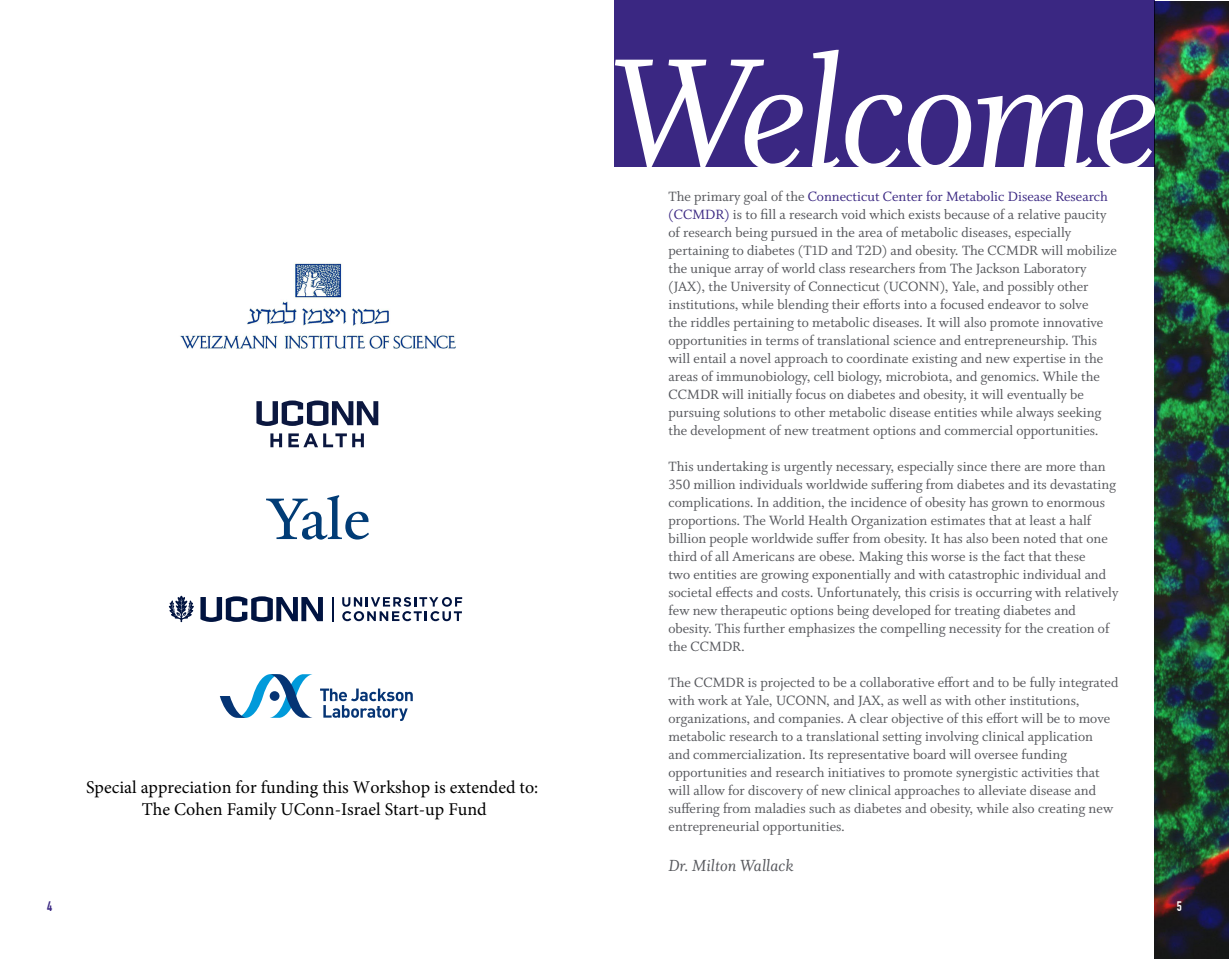
<style>
.page{position:relative;width:1229px;height:959px;background:#fff}
.page>*{position:absolute;margin:0;border:0;box-sizing:border-box;transform-origin:0 0}
.t1{font:175.5px "Whitman Italic LF";letter-spacing:-.025em;color:#fff}
.t2{font:18px/21.6px "Minion Pro";color:#000;text-align:center}
.t3{font:18px "Whitman Italic LF";color:#54555a}
.t4{font:15px/18px "Whitman Roman LF";color:#54555a}
.t5{font:700 13.5px "DIN Condensed";color:#3a2782}
.t6{font:700 13.5px "DIN Condensed";color:#fff}
.s1{color:#3a2782}
</style>
<div class="page">
<img style="left:1154px;top:2px;width:74px;height:956px">
<div style="left:614px;top:0;width:540px;height:166px;background:#3a2782"></div>
<svg style="left:270px;top:433px;width:12px;height:14px"></svg>
<svg style="left:288px;top:433px;width:76px;height:14px"></svg>
<svg style="left:256px;top:400px;width:122px;height:26px"></svg>
<svg style="left:168px;top:595px;width:295px;height:28px"></svg>
<svg style="left:266px;top:495px;width:103px;height:44px"></svg>
<svg style="left:320px;top:688px;width:93px;height:33px"></svg>
<svg style="left:220px;top:674px;width:92px;height:43px"></svg>
<div style="left:270px;top:691px;width:9px;height:9px;background:#053474;border-radius:50%"></div>
<img style="left:180px;top:263px;width:276px;height:86px">
<p class="t2" style="left:86px;top:777px;width:454px">Special appreciation for funding this Workshop is extended to:<br>The Cohen Family UConn-Israel Start-up Fund</p>
<p class="t1" style="left:610px;top:18px;width:551px">Welcome</p>
<p class="t4" style="left:668px;top:188px;width:450px">The primary goal of the <span class="s1">Connecticut Center for Metabolic Disease Research (CCMDR)</span> is to fill a research void which exists because of a relative paucity of research being pursued in the area of metabolic diseases, especially pertaining to diabetes (T1D and T2D) and obesity. The CCMDR will mobilize the unique array of world class researchers from The Jackson Laboratory (JAX), the University of Connecticut (UCONN), Yale, and possibly other institutions, while blending their efforts into a focused endeavor to solve<br>the riddles pertaining to metabolic diseases. It will also promote innovative opportunities in terms of translational science and entrepreneurship. This will entail a novel approach to coordinate existing and new expertise in the areas of immunobiology, cell biology, microbiota, and genomics. While the CCMDR will initially focus on diabetes and obesity, it will eventually be pursuing solutions to other metabolic disease entities while always seeking the development of new treatment options and commercial opportunities.</p>
<p class="t4" style="left:668px;top:458px;width:451px">This undertaking is urgently necessary, especially since there are more than 350 million individuals worldwide suffering from diabetes and its devastating complications. In addition, the incidence of obesity has grown to enormous proportions. The World Health Organization estimates that at least a half billion people worldwide suffer from obesity. It has also been noted that one third of all Americans are obese. Making this worse is the fact that these<br>two entities are growing exponentially and with catastrophic individual and societal effects and costs. Unfortunately, this crisis is occurring with relatively few new therapeutic options being developed for treating diabetes and obesity. This further emphasizes the compelling necessity for the creation of the CCMDR.</p>
<p class="t4" style="left:668px;top:674px;width:451px">The CCMDR is projected to be a collaborative effort and to be fully integrated with work at Yale, UCONN, and JAX, as well as with other institutions, organizations, and companies. A clear objective of this effort will be to move metabolic research to a translational setting involving clinical application<br>and commercialization. Its representative board will oversee funding opportunities and research initiatives to promote synergistic activities that will allow for discovery of new clinical approaches to alleviate disease and suffering from maladies such as diabetes and obesity, while also creating new entrepreneurial opportunities.</p>
<p class="t3" style="left:668px;top:855px;width:126px">Dr. Milton Wallack</p>
<p class="t5" style="left:47px;top:898px;width:7px">4</p>
<p class="t6" style="left:1176px;top:898px;width:7px">5</p>
</div>
